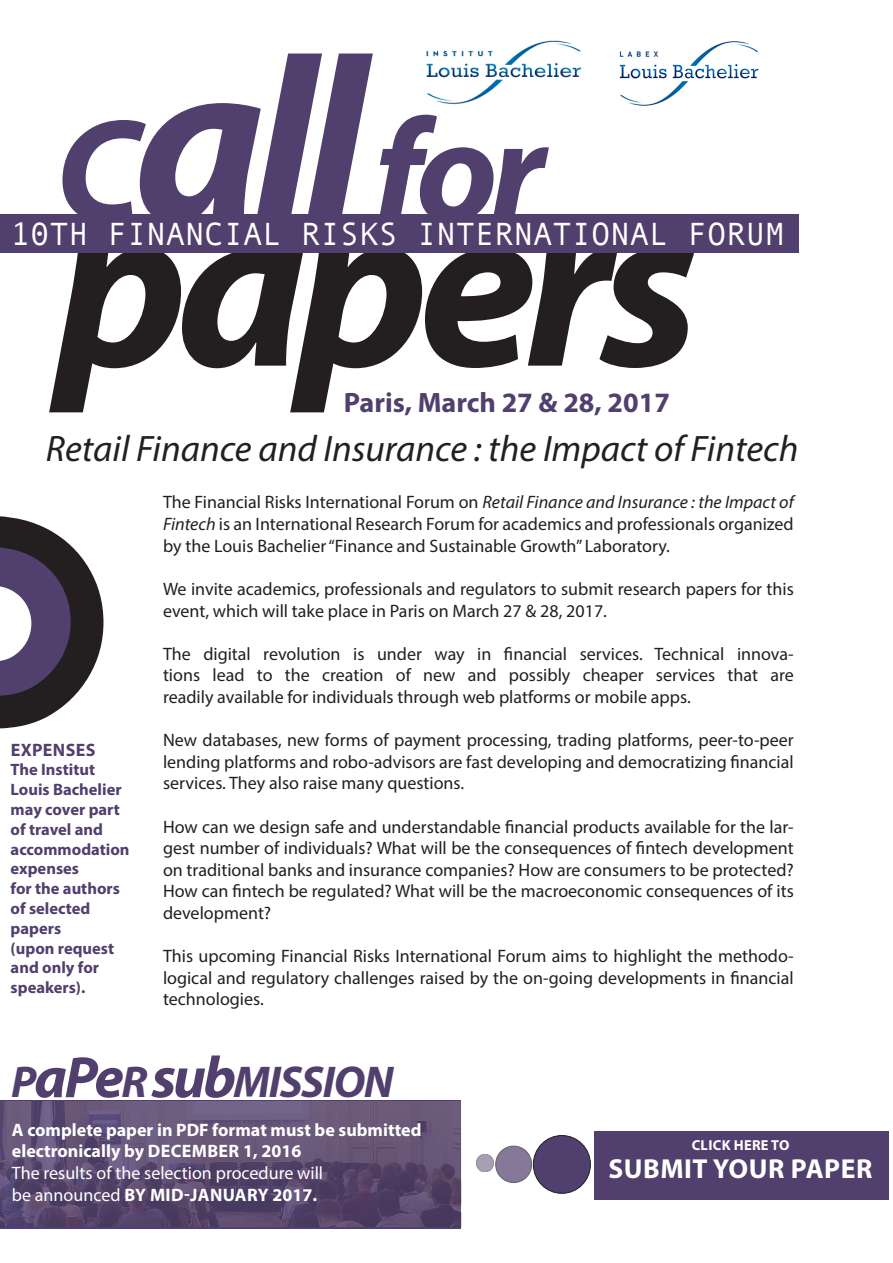
<style>
.page{position:relative;width:893px;height:1263px;background:#fff}
.page>*{position:absolute;margin:0;border:0;box-sizing:border-box;transform-origin:0 0}
.t1{font:italic 700 236.1px "Myriad Pro";letter-spacing:-.045em;color:#231f20}
.t2{font:italic 700 147.6px "Myriad Pro";color:#513f6d}
.t3{font:italic 700 44.7px "Myriad Pro";letter-spacing:-.03em;color:#513f6d}
.t4{font:italic 36.9px "Myriad Pro";color:#231f20}
.t5{font:32.25px "Andale Mono";color:#fff}
.t6{font:700 28.05px "Myriad Pro";color:#513f6d}
.t7{font:700 27.6px "Myriad Pro";letter-spacing:.02em;color:#fff}
.t8{font:18px/21.6px "Myriad Pro";color:#231f20;text-align:justify}
.t9{font:700 18px/21.6px "Myriad Pro";color:#fff}
.t10{font:18px "Myriad Pro";color:#fff}
.t11{font:700 18px "Myriad Pro";color:#513f6d}
.t12{font:700 16.5px "Myriad Pro";color:#513f6d}
.t13{font:700 14.4px "Myriad Pro";letter-spacing:.02em;color:#fff}
.s1{font-size:236.1px}
.s2{font-style:italic}
.s3{font-size:58.8px}
.s4{font-weight:400}
</style>
<div class="page">
<div style="left:595px;top:1131px;width:294px;height:68px;background:#513f6d"></div>
<div style="left:0;top:1101px;width:460px;height:128px;background:linear-gradient(to right,#513f6d,#513f6d)"></div>
<img style="left:0;top:1101px;width:461px;height:125px">
<div style="left:0;top:214px;width:798px;height:38px;background:#513f6d"></div>
<img style="left:426px;top:40px;width:156px;height:65px">
<img style="left:619px;top:41px;width:140px;height:65px">
<div style="left:496px;top:1146px;width:36px;height:36px;background:#857899;border-radius:50%"></div>
<div style="left:496px;top:1146px;width:36px;height:36px;border:1px solid #231f20;border-radius:50%"></div>
<div style="left:533px;top:1135px;width:57px;height:58px;background:#513f6d;border-radius:50%"></div>
<div style="left:533px;top:1135px;width:57px;height:58px;border:1px solid #231f20;border-radius:50%"></div>
<div style="left:476px;top:1154px;width:18px;height:18px;background:#a89fb6;border-radius:50%"></div>
<div style="left:476px;top:1154px;width:18px;height:18px;border:1px solid #231f20;border-radius:50%"></div>
<p class="t2" style="left:55px;top:75px;width:495px">C<span class="s1">all</span> for</p>
<p class="t1" style="left:55px;top:133px;width:646px">papers</p>
<p class="t5" style="left:11px;top:213px;width:775px">10TH FINANCIAL RISKS I NTERNATIONAL FORUM</p>
<p class="t6" style="left:344px;top:384px;width:328px">Paris, March 27 &amp; 28, 2017</p>
<p class="t4" style="left:46px;top:426px;width:754px">Retail Finance and Insurance : the Impact of Fintech</p>
<p class="t11" style="left:11px;top:738px;width:86px">EXPENSES</p>
<p class="t12" style="left:11px;top:759px;width:86px">The Institut</p>
<p class="t12" style="left:11px;top:779px;width:113px">Louis Bachelier</p>
<p class="t12" style="left:11px;top:799px;width:111px">may cover part</p>
<p class="t12" style="left:11px;top:818px;width:94px">of travel and</p>
<p class="t12" style="left:11px;top:838px;width:120px">accommodation</p>
<p class="t12" style="left:11px;top:858px;width:70px">expenses</p>
<p class="t12" style="left:11px;top:878px;width:111px">for the authors</p>
<p class="t12" style="left:11px;top:898px;width:81px">of selected</p>
<p class="t12" style="left:11px;top:917px;width:52px">papers</p>
<p class="t12" style="left:11px;top:937px;width:105px">(upon request</p>
<p class="t12" style="left:11px;top:957px;width:90px">and only for</p>
<p class="t12" style="left:11px;top:977px;width:76px">speakers).</p>
<p class="t8" style="left:163px;top:491px;width:632px">The Financial Risks International Forum on <span class="s2">Retail Finance and Insurance : the Impact of Fintech</span> is an International Research Forum for academics and professionals organized by the Louis Bachelier “Finance and Sustainable Growth” Laboratory.</p>
<p class="t8" style="left:163px;top:578px;width:632px">We invite academics, professionals and regulators to submit research papers for this event, which will take place in Paris on March 27 &amp; 28, 2017.</p>
<p class="t8" style="left:163px;top:643px;width:632px">The digital revolution is under way in financial services. Technical innova&shy;tions lead to the creation of new and possibly cheaper services that are readily available for individuals through web platforms or mobile apps.</p>
<p class="t8" style="left:163px;top:729px;width:632px">New databases, new forms of payment processing, trading platforms, peer-to-peer lending platforms and robo-advisors are fast developing and democratizing financial services. They also raise many questions.</p>
<p class="t8" style="left:163px;top:815px;width:632px">How can we design safe and understandable financial products available for the lar&shy;gest number of individuals? What will be the consequences of fintech development on traditional banks and insurance companies? How are consumers to be protected?<br>How can fintech be regulated? What will be the macroeconomic consequences of its development?</p>
<p class="t8" style="left:163px;top:945px;width:632px">This upcoming Financial Risks International Forum aims to highlight the methodo&shy;logical and regulatory challenges raised by the on-going developments in financial technologies.</p>
<p class="t3" style="left:11px;top:1053px;width:384px">p<span class="s3">ape</span>r<span class="s3">sub</span>mission</p>
<p class="t9" style="left:12px;top:1118px;width:411px">A complete paper in PDF format must be submitted electronically by December 1, 2016</p>
<p class="t10" style="left:12px;top:1162px;width:313px">The results of the selection procedure will</p>
<p class="t9" style="left:12px;top:1183px;width:307px"><span class="s4">be announced</span> by mid-January 2017.</p>
<p class="t13" style="left:692px;top:1135px;width:99px">click here to</p>
<p class="t7" style="left:608px;top:1150px;width:200px">submit your pap</p>
<p class="t7" style="left:841px;top:1150px;width:33px">er</p>
</div>
